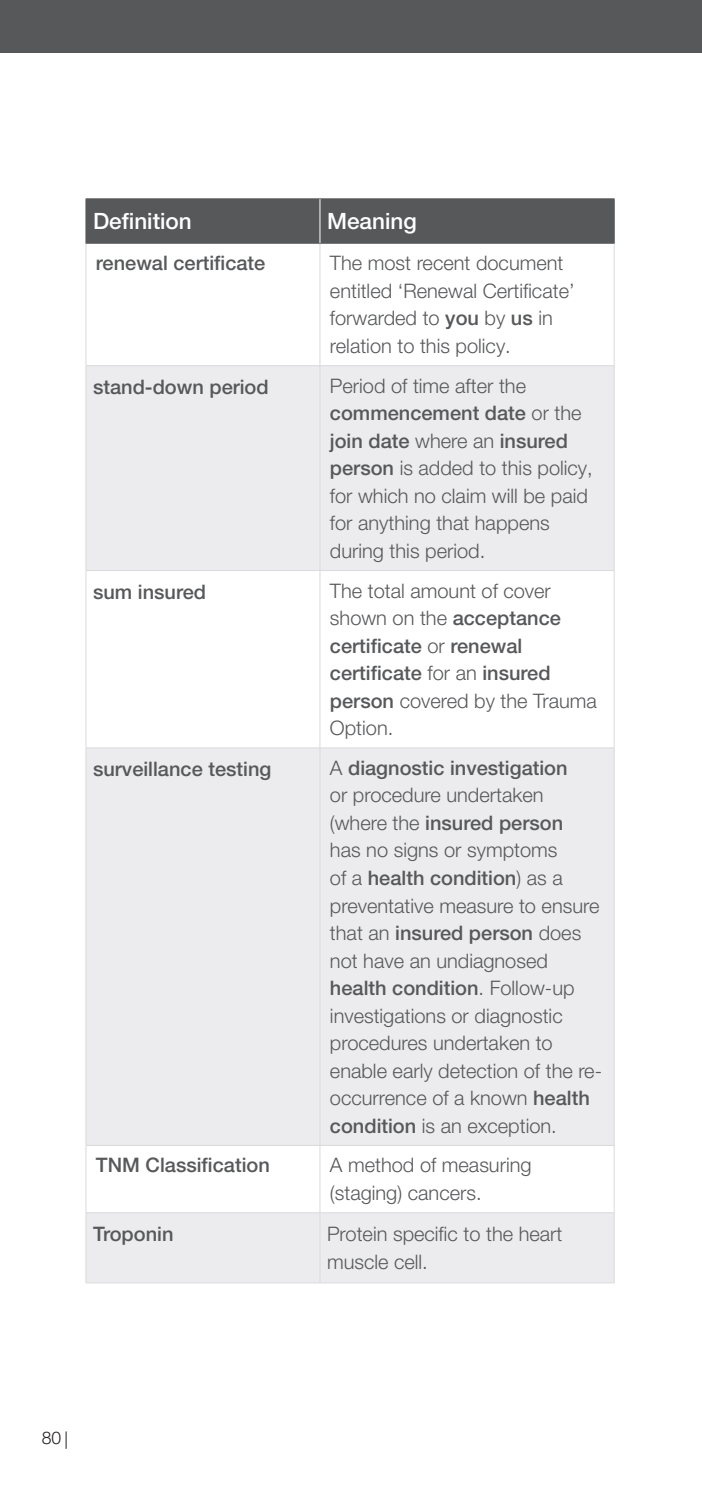
<style>
.page{position:relative;width:702px;height:1489px;background:#fff}
.page>*{position:absolute;margin:0;border:0;box-sizing:border-box;transform-origin:0 0}
.t1{font:500 22.5px "Helvetica Neue LT Pro";color:#fff}
.t2{font:300 20px/27.5px "Helvetica Neue LT Pro";color:#57585a}
.t3{font:500 20px "Helvetica Neue LT Pro";color:#57585a}
.t4{font:300 17.5px "Helvetica Neue LT Pro";color:#231f20}
.s1{font-weight:500}
</style>
<div class="page">
<div style="left:0;top:0;width:702px;height:53px;background:#57585a"></div>
<svg style="left:66px;top:1431px;width:1px;height:17px"></svg>
<div style="left:86px;top:199px;width:527px;height:44px;background:#57585a"></div>
<svg style="left:86px;top:366px;width:527px;height:916px;fill:#ececee"></svg>
<hr style="left:85px;top:243px;width:1px;height:122px;background:#d9dadc">
<hr style="left:319px;top:243px;width:1px;height:122px;background:#d9dadc">
<hr style="left:613px;top:243px;width:1px;height:122px;background:#d9dadc">
<hr style="left:85px;top:366px;width:1px;height:204px;background:#d9dadc">
<hr style="left:319px;top:366px;width:1px;height:204px;background:#d9dadc">
<hr style="left:613px;top:366px;width:1px;height:204px;background:#d9dadc">
<hr style="left:85px;top:748px;width:1px;height:397px;background:#d9dadc">
<hr style="left:319px;top:748px;width:1px;height:397px;background:#d9dadc">
<hr style="left:613px;top:748px;width:1px;height:397px;background:#d9dadc">
<hr style="left:85px;top:1212px;width:1px;height:70px;background:#d9dadc">
<hr style="left:319px;top:1212px;width:1px;height:70px;background:#d9dadc">
<hr style="left:613px;top:1212px;width:1px;height:70px;background:#d9dadc">
<hr style="left:86px;top:365px;width:234px;height:1px;background:#d9dadc">
<hr style="left:320px;top:365px;width:294px;height:1px;background:#d9dadc">
<hr style="left:86px;top:570px;width:234px;height:1px;background:#d9dadc">
<hr style="left:85px;top:571px;width:1px;height:176px;background:#d9dadc">
<hr style="left:86px;top:747px;width:234px;height:1px;background:#d9dadc">
<hr style="left:320px;top:570px;width:294px;height:1px;background:#d9dadc">
<hr style="left:319px;top:571px;width:1px;height:176px;background:#d9dadc">
<hr style="left:613px;top:571px;width:1px;height:176px;background:#d9dadc">
<hr style="left:320px;top:747px;width:294px;height:1px;background:#d9dadc">
<hr style="left:86px;top:1282px;width:234px;height:1px;background:#d9dadc">
<hr style="left:320px;top:1282px;width:294px;height:1px;background:#d9dadc">
<hr style="left:86px;top:1144px;width:234px;height:1px;background:#d9dadc">
<hr style="left:85px;top:1145px;width:1px;height:67px;background:#d9dadc">
<hr style="left:86px;top:1212px;width:234px;height:1px;background:#d9dadc">
<hr style="left:320px;top:1144px;width:294px;height:1px;background:#d9dadc">
<hr style="left:319px;top:1145px;width:1px;height:67px;background:#d9dadc">
<hr style="left:613px;top:1145px;width:1px;height:67px;background:#d9dadc">
<hr style="left:320px;top:1212px;width:294px;height:1px;background:#d9dadc">
<hr style="left:86px;top:198px;width:234px;height:1px;background:#57585a">
<hr style="left:85px;top:199px;width:1px;height:44px;background:#57585a">
<hr style="left:320px;top:198px;width:294px;height:1px;background:#57585a">
<hr style="left:613px;top:199px;width:1px;height:44px;background:#57585a">
<hr style="left:86px;top:243px;width:234px;height:1px;background:#57585a">
<hr style="left:320px;top:243px;width:294px;height:1px;background:#57585a">
<hr style="left:319px;top:199px;width:1px;height:44px;background:#fff">
<p class="t1" style="left:93px;top:207px;width:100px">Definition</p>
<p class="t1" style="left:327px;top:207px;width:91px">Meaning</p>
<p class="t3" style="left:96px;top:251px;width:171px">renewal certificate</p>
<p class="t2" style="left:330px;top:249px;width:246px">The most recent document entitled ‘Renewal Certificate’ forwarded to <span class="s1">you</span> by <span class="s1">us</span> in relation to this policy.</p>
<p class="t3" style="left:93px;top:375px;width:177px">stand-down period</p>
<p class="t2" style="left:330px;top:371px;width:264px">Period of time after the <span class="s1">commencement date</span> or the <span class="s1">join date</span> where an <span class="s1">insured person</span> is added to this policy, for which no claim will be paid for anything that happens during this period.</p>
<p class="t3" style="left:93px;top:580px;width:115px">sum insured</p>
<p class="t2" style="left:330px;top:576px;width:268px">The total amount of cover shown on the <span class="s1">acceptance certificate</span> or <span class="s1">renewal certificate</span> for an <span class="s1">insured person</span> covered by the Trauma<br>Option.</p>
<p class="t3" style="left:93px;top:757px;width:180px">surveillance testing</p>
<p class="t2" style="left:330px;top:753px;width:273px">A <span class="s1">diagnostic investigation<br></span>or procedure undertaken (where the <span class="s1">insured person<br></span>has no signs or symptoms<br>of a <span class="s1">health condition</span>) as a preventative measure to ensure that an <span class="s1">insured person</span> does not have an undiagnosed <span class="s1">health condition</span>. Follow-up investigations or diagnostic procedures undertaken to enable early detection of the re&shy;occurrence of a known <span class="s1">health condition</span> is an exception.</p>
<p class="t3" style="left:96px;top:1153px;width:175px">TNM Classification</p>
<p class="t2" style="left:330px;top:1151px;width:203px">A method of measuring (staging) cancers.</p>
<p class="t3" style="left:93px;top:1221px;width:82px">Troponin</p>
<p class="t2" style="left:327px;top:1219px;width:237px">Protein specific to the heart muscle cell.</p>
<p class="t4" style="left:42px;top:1426px;width:21px">80</p>
</div>
